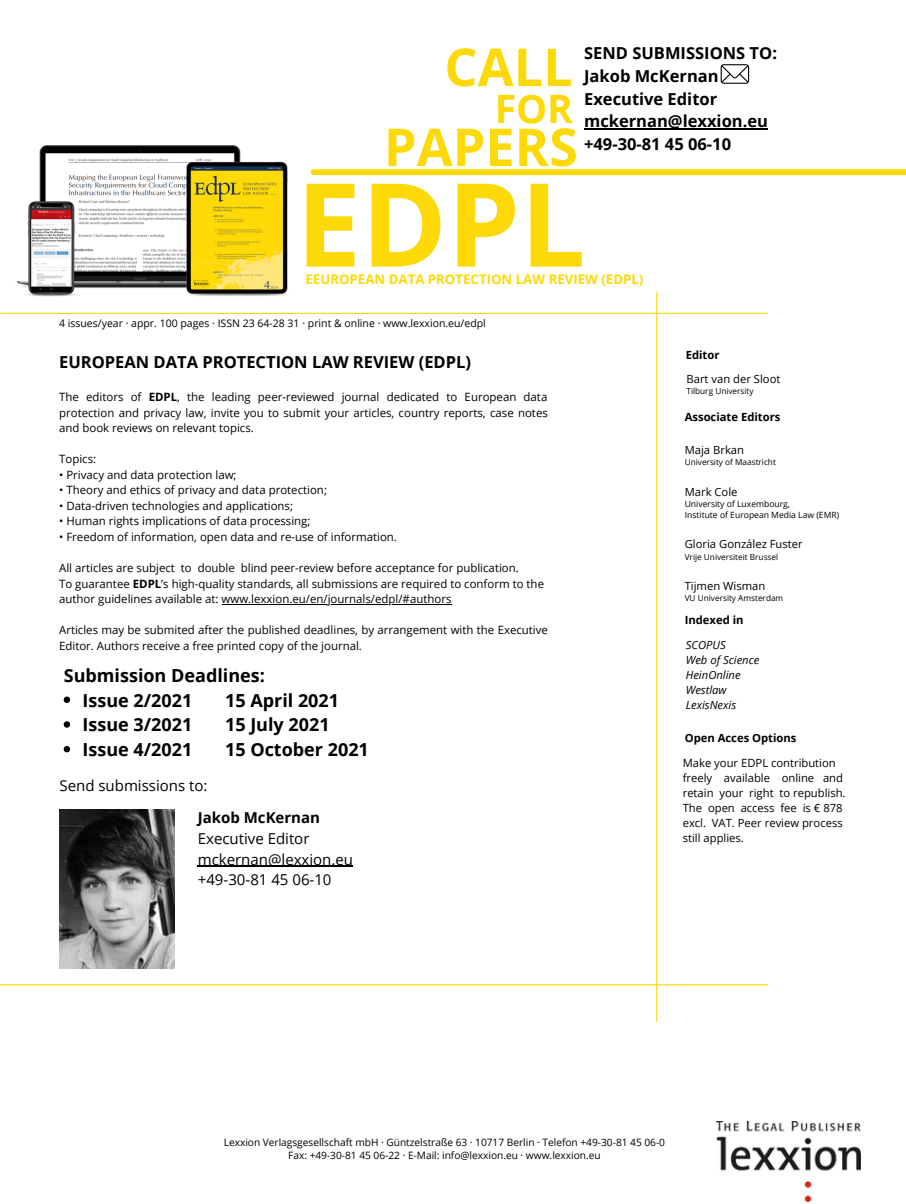
<style>
.page{position:relative;width:906px;height:1204px;background:#fff}
.page>*{position:absolute;margin:0;border:0;box-sizing:border-box;transform-origin:0 0}
.t1{font:700 116.1px "Open Sans";color:#fdd907}
.t2{font:700 52.2px "Open Sans";color:#fdd907}
.t3{font:700 39.15px "Open Sans";color:#fdd907}
.t4{font:700 18px "Open Sans";color:#000}
.t5{font:700 16.5px "Open Sans";color:#000}
.t6{font:15px "Open Sans";color:#000}
.t7{font:700 15px "Open Sans";color:#000}
.t8{font:700 13.2px "Open Sans";color:#fdd907}
.t9{font:11.4px/15.6px "Open Sans";color:#000;text-align:justify}
.t10{font:11.25px/15px "Open Sans";color:#000}
.t11{font:700 11.25px "Open Sans";color:#000}
.t12{font:italic 11.25px "Open Sans";color:#000}
.t13{font:10.5px "Open Sans";color:#000}
.t14{font:10.2px "Open Sans";color:#000}
.t15{font:8.55px "Open Sans";color:#000}
.t16{font:8.25px "Open Sans";color:#000}
.s1{font-weight:700}
</style>
<div class="page">
<div style="left:313px;top:169px;width:593px;height:6px;background:#fdd907"></div>
<hr style="left:1px;top:313px;width:766px;height:1px;background:#fdd907">
<hr style="left:656px;top:292px;width:1px;height:729px;background:#fdd907">
<hr style="left:0;top:984px;width:768px;height:1px;background:#fdd907">
<svg style="left:720px;top:64px;width:29px;height:20px"></svg>
<img style="left:60px;top:809px;width:114px;height:160px">
<img style="left:17px;top:146px;width:271px;height:151px">
<hr style="left:222px;top:604px;width:229px;height:1px;background:#000">
<hr style="left:198px;top:865px;width:155px;height:2px;background:#000">
<hr style="left:584px;top:129px;width:184px;height:1px;background:#000">
<svg style="left:64px;top:696px;width:6px;height:7px"></svg>
<svg style="left:64px;top:721px;width:6px;height:7px"></svg>
<svg style="left:64px;top:746px;width:6px;height:6px"></svg>
<img style="left:716px;top:1121px;width:144px;height:80px">
<p class="t5" style="left:584px;top:41px;width:194px">SEND SUBMISSIONS TO:</p>
<p class="t5" style="left:584px;top:64px;width:136px">Jakob McKernan</p>
<p class="t5" style="left:584px;top:87px;width:135px">Executive Editor</p>
<p class="t5" style="left:584px;top:110px;width:185px">mckernan@lexxion.eu</p>
<p class="t5" style="left:584px;top:133px;width:148px">+49-30-81 45 06-10</p>
<p class="t2" style="left:444px;top:30px;width:130px">CALL</p>
<p class="t3" style="left:494px;top:81px;width:80px">FOR</p>
<p class="t2" style="left:384px;top:110px;width:195px">PAPERS</p>
<p class="t1" style="left:296px;top:143px;width:291px">EDPL</p>
<p class="t8" style="left:305px;top:270px;width:339px">EEUROPEAN DATA PROTECTION LAW REVIEW (EDPL)</p>
<p class="t13" style="left:59px;top:315px;width:428px">4 issues/year · appr. 100 pages · ISSN 23 64-28 31 · print &amp; online · www.lexxion.eu/edpl</p>
<p class="t5" style="left:59px;top:350px;width:413px">EUROPEAN DATA PROTECTION LAW REVIEW (EDPL)</p>
<p class="t9" style="left:59px;top:389px;width:490px">The editors of <span class="s1">EDPL</span>, the leading peer-reviewed journal dedicated to European data protection and privacy law, invite you to submit your articles, country reports, case notes and book reviews on relevant topics.</p>
<p class="t9" style="left:59px;top:451px;width:39px">Topics:</p>
<p class="t9" style="left:59px;top:466px;width:179px">• Privacy and data protection law;</p>
<p class="t9" style="left:59px;top:482px;width:269px">• Theory and ethics of privacy and data protection;</p>
<p class="t9" style="left:59px;top:498px;width:235px">• Data-driven technologies and applications;</p>
<p class="t9" style="left:59px;top:513px;width:253px">• Human rights implications of data processing;</p>
<p class="t9" style="left:59px;top:529px;width:339px">• Freedom of information, open data and re-use of information.</p>
<p class="t9" style="left:59px;top:560px;width:461px">All articles are subject to double blind peer-review before acceptance for publication.</p>
<p class="t9" style="left:59px;top:575px;width:486px">To guarantee <span class="s1">EDPL</span>’s high-quality standards, all submissions are required to conform to the</p>
<p class="t9" style="left:59px;top:591px;width:394px">author guidelines available at: www.lexxion.eu/en/journals/edpl/#authors</p>
<p class="t9" style="left:59px;top:622px;width:490px">Articles may be submited after the published deadlines, by arrangement with the Executive<br>Editor. Authors receive a free printed copy of the journal.</p>
<p class="t4" style="left:64px;top:663px;width:203px">Submission Deadlines:</p>
<p class="t4" style="left:82px;top:687px;width:111px">Issue 2/2021</p>
<p class="t4" style="left:225px;top:687px;width:115px">15 April 2021</p>
<p class="t4" style="left:82px;top:712px;width:111px">Issue 3/2021</p>
<p class="t4" style="left:225px;top:712px;width:106px">15 July 2021</p>
<p class="t4" style="left:82px;top:737px;width:111px">Issue 4/2021</p>
<p class="t4" style="left:225px;top:737px;width:145px">15 October 2021</p>
<p class="t6" style="left:60px;top:775px;width:149px">Send submissions to:</p>
<p class="t7" style="left:198px;top:807px;width:124px">Jakob McKernan</p>
<p class="t6" style="left:198px;top:828px;width:113px">Executive Editor</p>
<p class="t6" style="left:198px;top:848px;width:157px">mckernan@lexxion.eu</p>
<p class="t6" style="left:198px;top:869px;width:135px">+49-30-81 45 06-10</p>
<p class="t11" style="left:686px;top:347px;width:35px">Editor</p>
<p class="t10" style="left:686px;top:371px;width:95px">Bart van der Sloot</p>
<p class="t16" style="left:686px;top:385px;width:69px">Tilburg University</p>
<p class="t11" style="left:684px;top:409px;width:97px">Associate Editors</p>
<p class="t10" style="left:684px;top:442px;width:61px">Maja Brkan</p>
<p class="t16" style="left:684px;top:457px;width:93px">University of Maastricht</p>
<p class="t10" style="left:684px;top:484px;width:54px">Mark Cole</p>
<p class="t15" style="left:684px;top:498px;width:107px">University of Luxembourg,</p>
<p class="t15" style="left:684px;top:509px;width:156px">Institute of European Media Law (EMR)</p>
<p class="t10" style="left:684px;top:536px;width:119px">Gloria González Fuster</p>
<p class="t16" style="left:684px;top:551px;width:95px">Vrije Universiteit Brussel</p>
<p class="t10" style="left:684px;top:578px;width:82px">Tijmen Wisman</p>
<p class="t16" style="left:684px;top:592px;width:100px">VU University Amsterdam</p>
<p class="t11" style="left:684px;top:612px;width:60px">Indexed in</p>
<p class="t12" style="left:686px;top:637px;width:41px">SCOPUS</p>
<p class="t12" style="left:686px;top:652px;width:75px">Web of Science</p>
<p class="t12" style="left:686px;top:667px;width:56px">HeinOnline</p>
<p class="t12" style="left:686px;top:682px;width:42px">Westlaw</p>
<p class="t12" style="left:686px;top:697px;width:52px">LexisNexis</p>
<p class="t11" style="left:684px;top:730px;width:113px">Open Acces Options</p>
<p class="t10" style="left:682px;top:755px;width:162px">Make your EDPL contribution freely available online and</p>
<p class="t10" style="left:682px;top:785px;width:164px">retain your right to republish.</p>
<p class="t10" style="left:682px;top:800px;width:161px">The open access fee is € 878</p>
<p class="t10" style="left:682px;top:815px;width:161px">excl. VAT. Peer review process</p>
<p class="t10" style="left:682px;top:830px;width:63px">still applies.</p>
<p class="t14" style="left:224px;top:1135px;width:443px">Lexxion Verlagsgesellschaft mbH · Güntzelstraße 63 · 10717 Berlin · Telefon +49-30-81 45 06-0</p>
<p class="t14" style="left:288px;top:1148px;width:314px">Fax: +49-30-81 45 06-22 · E-Mail: info@lexxion.eu · www.lexxion.eu</p>
</div>
